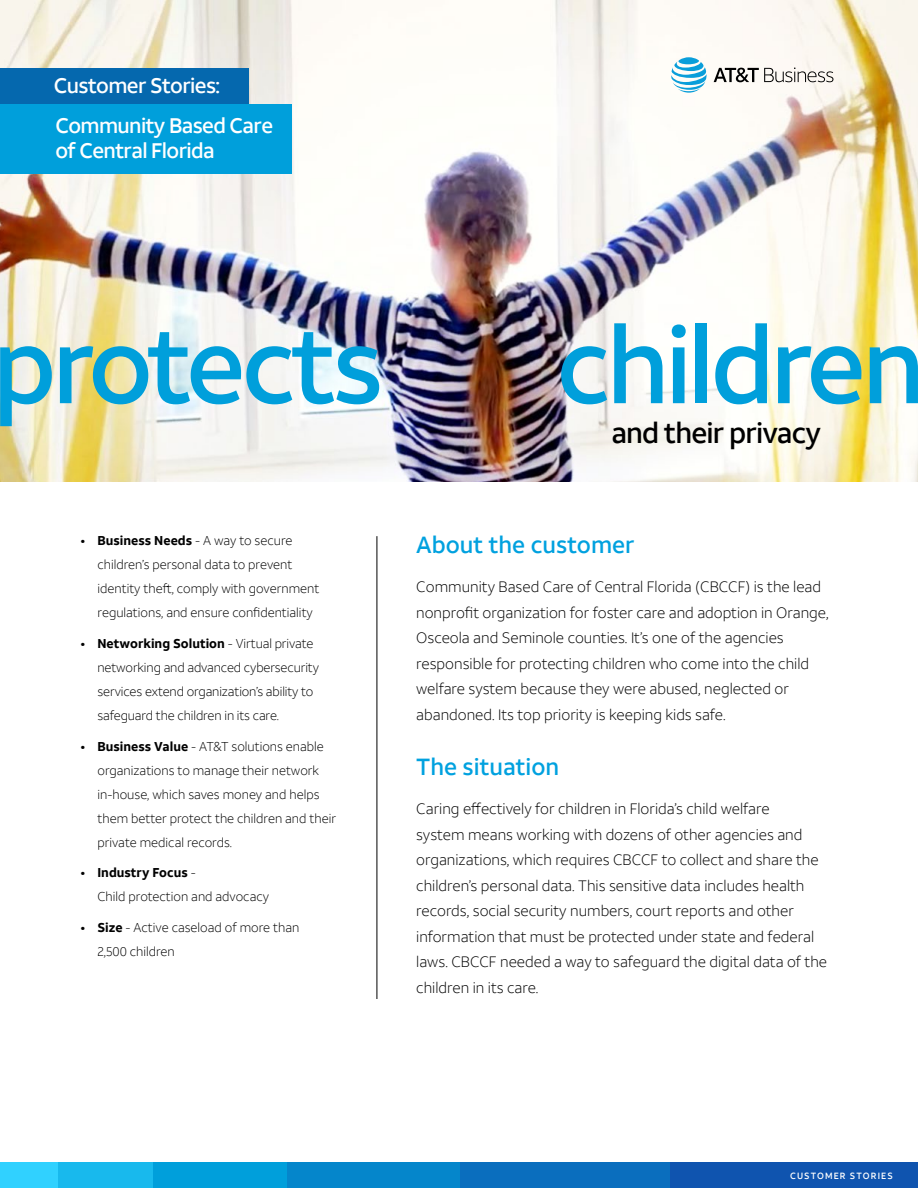
<style>
.page{position:relative;width:918px;height:1188px;background:#fff}
.page>*{position:absolute;margin:0;border:0;box-sizing:border-box;transform-origin:0 0}
.t1{font:500 106.5px "ATT Aleck Sans";letter-spacing:-.04em;color:#009fdb}
.t2{font:500 28.5px "ATT Aleck Sans";letter-spacing:-.03em;color:#000}
.t3{font:500 23.25px "ATT Aleck Sans";color:#00a1df}
.t4{font:500 21px/40.5px "ATT Aleck Sans";letter-spacing:-.03em;color:#fff}
.t5{font:300 15px/25.5px "ATT Aleck Sans";color:#000}
.t6{font:300 12.75px/24px "ATT Aleck Sans";color:#000}
.t7{font:500 9px "ATT Aleck Sans";letter-spacing:.12em;color:#fff}
.s1{font-weight:700}
</style>
<div class="page">
<div style="left:669px;top:1163px;width:249px;height:25px;background:#0f54af"></div>
<div style="left:459px;top:1163px;width:211px;height:25px;background:#0a6ebe"></div>
<div style="left:287px;top:1163px;width:172px;height:25px;background:#0586cb"></div>
<div style="left:153px;top:1163px;width:134px;height:25px;background:#009fdb"></div>
<div style="left:57px;top:1163px;width:96px;height:25px;background:#18b9ed"></div>
<div style="left:0;top:1162px;width:57px;height:26px;background:#30d1ff"></div>
<img style="left:0;top:0;width:918px;height:482px">
<hr style="left:377px;top:536px;width:1px;height:463px;background:#000">
<div style="left:0;top:68px;width:248px;height:36px;background:#0568ae"></div>
<div style="left:0;top:104px;width:291px;height:70px;background:#009fdb"></div>
<svg style="left:653px;top:57px;width:182px;height:49px"></svg>
<h3 class="t4" style="left:54px;top:65px;width:221px">Customer Stories:<br>Community Based Care</h3>
<h3 class="t4" style="left:55px;top:131px;width:161px">of Central Florida</h3>
<h1 class="t1" style="left:-8px;top:299px;width:392px">protects</h1>
<h1 class="t1" style="left:557px;top:299px;width:370px">children</h1>
<h2 class="t2" style="left:612px;top:415px;width:211px">and their privacy</h2>
<p class="t6" style="left:97px;top:529px;width:223px;text-indent:-16px"><span class="s1">• Business Needs</span> - A way to secure children’s personal data to prevent identity theft, comply with government regulations, and ensure confidentiality</p>
<p class="t6" style="left:97px;top:631px;width:223px;text-indent:-16px"><span class="s1">• Networking Solution</span> - Virtual private networking and advanced cybersecurity services extend organization’s ability to safeguard the children in its care.</p>
<p class="t6" style="left:97px;top:734px;width:240px;text-indent:-16px"><span class="s1">• Business Value</span> - AT&amp;T solutions enable organizations to manage their network in-house, which saves money and helps them better protect the children and their private medical records.</p>
<p class="t6" style="left:97px;top:861px;width:173px;text-indent:-16px"><span class="s1">• Industry Focus</span> -<br>Child protection and advocacy</p>
<p class="t6" style="left:97px;top:916px;width:203px;text-indent:-16px"><span class="s1">• Size</span> - Active caseload of more than<br>2,500 children</p>
<h3 class="t3" style="left:416px;top:531px;width:220px">About the customer</h3>
<p class="t5" style="left:416px;top:574px;width:414px">Community Based Care of Central Florida (CBCCF) is the lead nonprofit organization for foster care and adoption in Orange, Osceola and Seminole counties. It’s one of the agencies responsible for protecting children who come into the child welfare system because they were abused, neglected or abandoned. Its top priority is keeping kids safe.</p>
<h3 class="t3" style="left:416px;top:753px;width:145px">The situation</h3>
<p class="t5" style="left:416px;top:796px;width:412px">Caring effectively for children in Florida’s child welfare<br>system means working with dozens of other agencies and organizations, which requires CBCCF to collect and share the children’s personal data. This sensitive data includes health records, social security numbers, court reports and other information that must be protected under state and federal laws. CBCCF needed a way to safeguard the digital data of the children in its care.</p>
<p class="t7" style="left:790px;top:1170px;width:104px">CUSTOMER STORIES</p>
</div>
